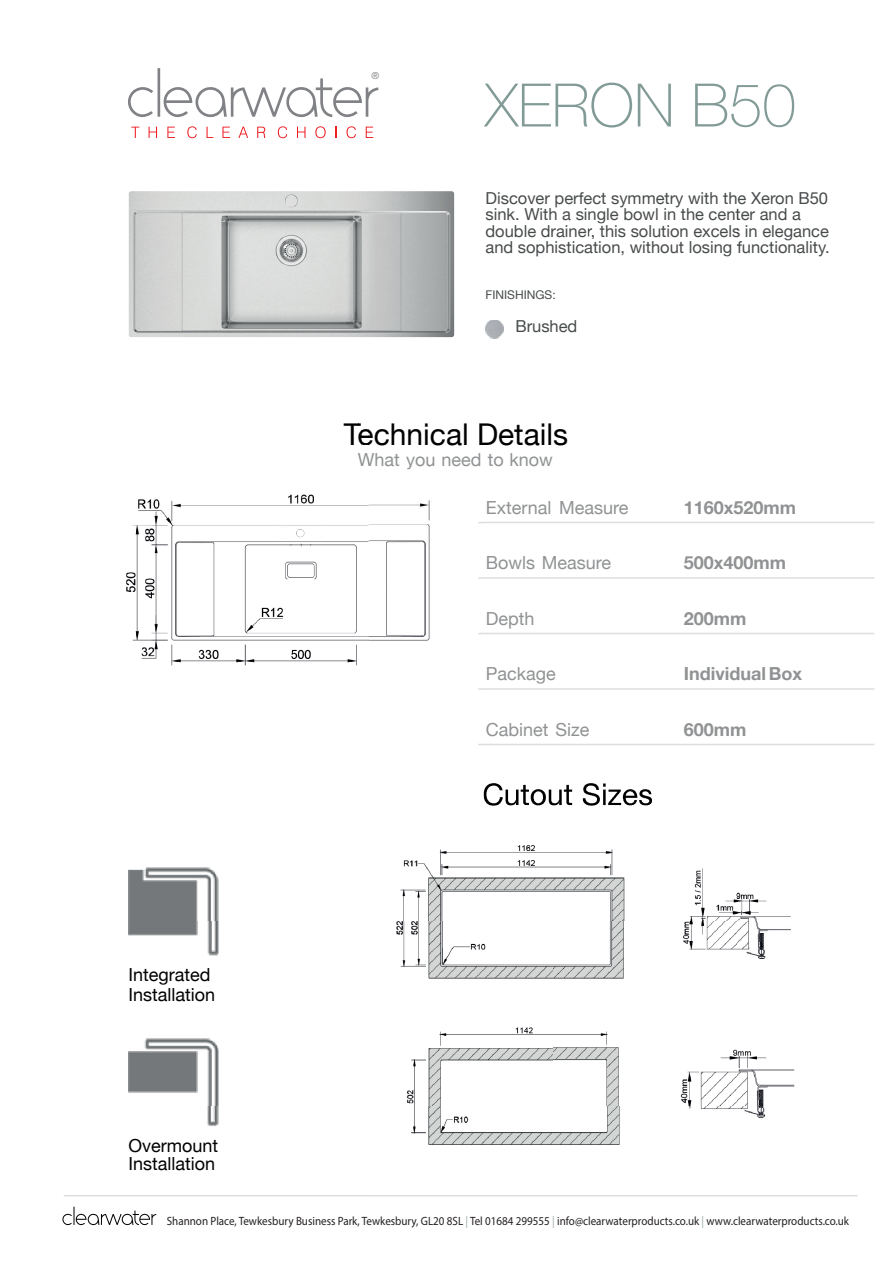
<style>
.page{position:relative;width:893px;height:1263px;background:#fff}
.page>*{position:absolute;margin:0;border:0;box-sizing:border-box;transform-origin:0 0}
.t1{font:100 60px "Helvetica Neue";color:#829b97}
.t2{font:30px "Helvetica Neue";color:#000001}
.t3{font:18px "Helvetica Neue";color:#909293}
.t4{font:18px/19.5px "Helvetica Neue";color:#000001}
.t5{font:700 18px "Helvetica Neue";color:#909293}
.t6{font:16.5px/16.5px "Helvetica Neue";color:#484b4c}
.t7{font:12px "Myriad Pro";color:#231f20;scale:.92 1}
.t8{font:12px "Helvetica Neue";color:#484b4c}
.t9{font:9.6px "Helvetica Neue";color:#808285}
.s1{color:#99aca8}
</style>
<div class="page">
<hr style="left:64px;top:1195px;width:793px;height:1px;background:#dcdedd">
<hr style="left:478px;top:522px;width:396px;height:1px;background:#dcdedd">
<hr style="left:478px;top:577px;width:396px;height:2px;background:#dcdedd">
<hr style="left:478px;top:633px;width:396px;height:1px;background:#dcdedd">
<hr style="left:478px;top:688px;width:396px;height:2px;background:#dcdedd">
<hr style="left:478px;top:744px;width:396px;height:1px;background:#dcdedd">
<div style="left:296px;top:529px;width:8px;height:8px;border:1px solid #4d4d4d;border-radius:50%"></div>
<img style="left:485px;top:320px;width:18px;height:18px">
<img style="left:396px;top:792px;width:395px;height:130px">
<img style="left:126px;top:531px;width:243px;height:135px">
<img style="left:369px;top:466px;width:112px;height:224px">
<img style="left:129px;top:867px;width:90px;height:89px">
<img style="left:484px;top:783px;width:89px;height:23px">
<img style="left:486px;top:802px;width:86px;height:4px">
<img style="left:583px;top:783px;width:69px;height:18px">
<img style="left:583px;top:801px;width:69px;height:5px">
<img style="left:129px;top:1038px;width:90px;height:88px">
<img style="left:396px;top:922px;width:90px;height:25px">
<img style="left:400px;top:947px;width:153px;height:159px">
<img style="left:553px;top:922px;width:184px;height:184px">
<img style="left:737px;top:1051px;width:58px;height:55px">
<img style="left:737px;top:922px;width:54px;height:37px">
<img style="left:370px;top:1106px;width:481px;height:91px">
<svg style="left:131px;top:127px;width:8px;height:11px"></svg>
<svg style="left:149px;top:127px;width:8px;height:11px"></svg>
<svg style="left:167px;top:127px;width:8px;height:11px"></svg>
<svg style="left:187px;top:126px;width:10px;height:12px"></svg>
<svg style="left:207px;top:127px;width:6px;height:11px"></svg>
<svg style="left:222px;top:127px;width:8px;height:11px"></svg>
<svg style="left:238px;top:127px;width:10px;height:11px"></svg>
<svg style="left:257px;top:127px;width:8px;height:11px"></svg>
<svg style="left:278px;top:126px;width:9px;height:12px"></svg>
<svg style="left:297px;top:127px;width:8px;height:11px"></svg>
<svg style="left:315px;top:126px;width:11px;height:12px"></svg>
<svg style="left:347px;top:126px;width:9px;height:12px"></svg>
<svg style="left:366px;top:127px;width:7px;height:11px"></svg>
<svg style="left:128px;top:68px;width:250px;height:49px"></svg>
<svg style="left:62px;top:1207px;width:94px;height:18px"></svg>
<img style="left:128px;top:191px;width:326px;height:146px">
<p class="t9" style="left:372px;top:71px;width:9px">®</p>
<p class="t1" style="left:485px;top:68px;width:313px">XERON B50</p>
<p class="t6" style="left:485px;top:189px;width:346px">Discover perfect symmetry with the Xeron B50 sink. With a single bowl in the center and a double drainer, this solution excels in elegance and sophistication, without losing functionality.</p>
<p class="t8" style="left:485px;top:288px;width:72px">FINISHINGS:</p>
<p class="t6" style="left:515px;top:318px;width:64px">Brushed</p>
<p class="t2" style="left:344px;top:416px;width:226px">Technical Details</p>
<p class="t3" style="left:358px;top:449px;width:197px">What you need to know</p>
<p class="t3" style="left:486px;top:496px;width:144px">External Measure</p>
<p class="t3" style="left:486px;top:552px;width:127px">Bowls Measure</p>
<p class="t5" style="left:684px;top:496px;width:114px">1160x520mm</p>
<p class="t5" style="left:684px;top:551px;width:104px">500x400mm</p>
<p class="t4" style="left:129px;top:965px;width:88px">Integrated<br>Installation</p>
<p class="t4" style="left:129px;top:1137px;width:91px;line-height:18px">Overmount<br>Installation</p>
<p class="t3" style="left:486px;top:607px;width:50px">Depth</p>
<p class="t5" style="left:684px;top:607px;width:64px">200mm</p>
<p class="t3" style="left:486px;top:663px;width:72px">Package</p>
<p class="t3" style="left:486px;top:718px;width:105px">Cabinet Size</p>
<p class="t5" style="left:684px;top:718px;width:64px">600mm</p>
<p class="t5" style="left:684px;top:662px;width:120px">Individual Box</p>
<p class="t7" style="left:167px;top:1213px;width:743px">Shannon Place, Tewkesbury Business Park, Tewkesbury, GL20 8SL <span class="s1">|</span> Tel 01684 299555 <span class="s1">|</span> info@clearwaterproducts.co.uk <span class="s1">|</span> www.clearwaterproducts.co.uk</p>
</div>
